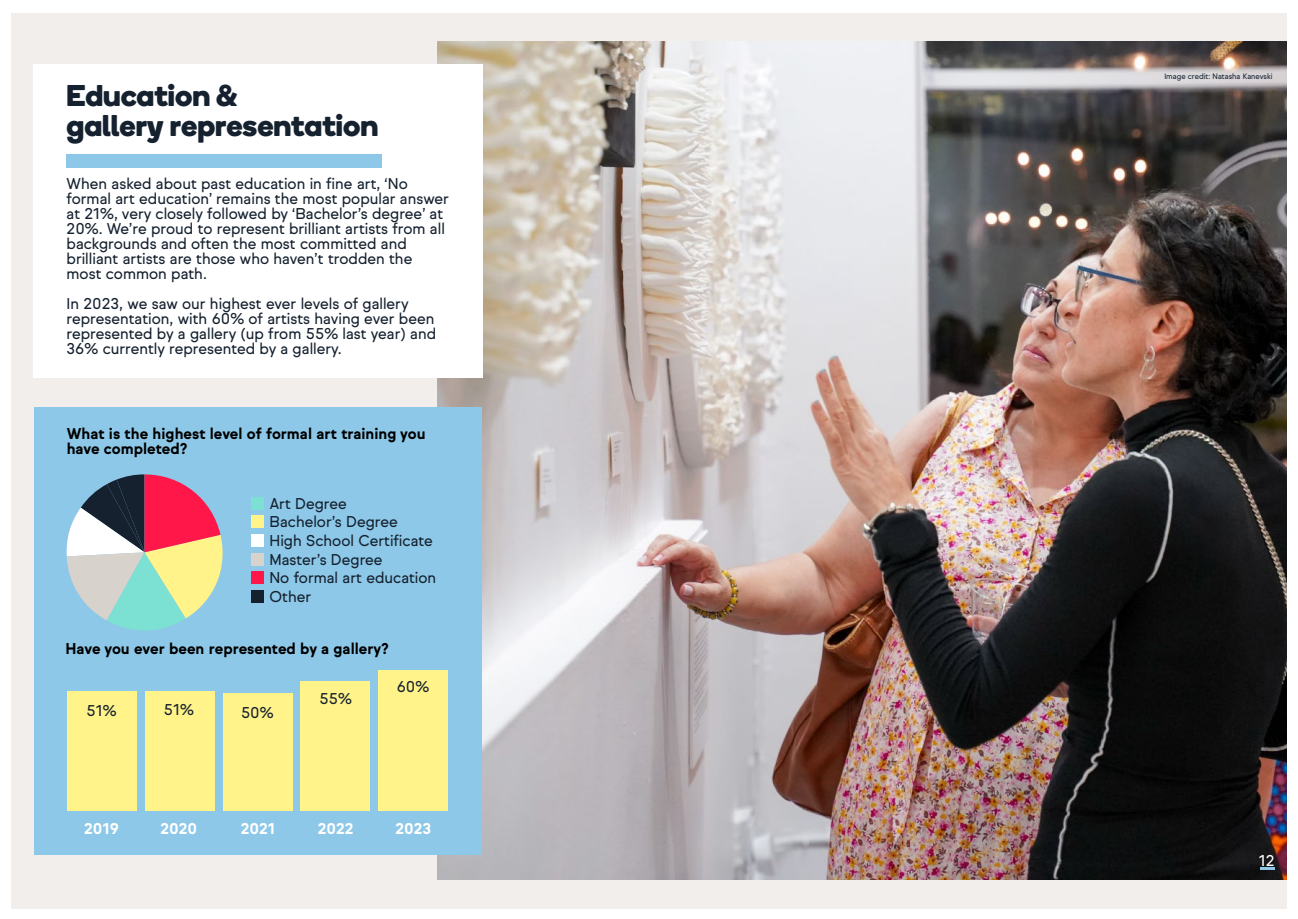
<style>
.page{position:relative;width:1298px;height:919px;background:#fff}
.page>*{position:absolute;margin:0;border:0;box-sizing:border-box;transform-origin:0 0}
.t1{font:30px/30px "Boing";color:#15212f}
.t2{font:15px/15px "Sul Sans";color:#15212f}
.t3{font:700 15px/15px "Sul Sans";color:#000}
.t4{font:700 15px "Sul Sans";color:#fff}
.t5{font:15px "Sul Sans";color:#fff}
.t6{font:7.5px "Sul Sans";color:#15212f}
</style>
<div class="page">
<div style="left:11px;top:13px;width:1275px;height:895px;background:#f1eeec"></div>
<img style="left:437px;top:42px;width:849px;height:837px">
<div style="left:34px;top:407px;width:447px;height:447px;background:#8dc8e8"></div>
<svg style="left:1259px;top:867px;width:15px;height:2px"></svg>
<div style="left:33px;top:65px;width:449px;height:313px;background:#fff"></div>
<div style="left:66px;top:154px;width:316px;height:13px;background:#8dc8e8"></div>
<svg style="left:66px;top:474px;width:157px;height:157px"></svg>
<div style="left:251px;top:497px;width:13px;height:12px;background:#7ce0d3"></div>
<div style="left:251px;top:515px;width:13px;height:13px;background:#fff38a"></div>
<div style="left:251px;top:534px;width:13px;height:13px;background:#fff"></div>
<div style="left:251px;top:553px;width:13px;height:13px;background:#d7d2cb"></div>
<div style="left:251px;top:590px;width:13px;height:13px;background:#15212f"></div>
<div style="left:251px;top:571px;width:13px;height:13px;background:#ff1749"></div>
<div style="left:378px;top:670px;width:70px;height:140px;background:#fff38a"></div>
<div style="left:300px;top:681px;width:70px;height:129px;background:#fff38a"></div>
<div style="left:223px;top:693px;width:69px;height:117px;background:#fff38a"></div>
<div style="left:145px;top:691px;width:70px;height:119px;background:#fff38a"></div>
<div style="left:67px;top:691px;width:70px;height:119px;background:#fff38a"></div>
<h1 class="t1" style="left:67px;top:81px;width:313px">Education &amp;<br>gallery representation</h1>
<p class="t2" style="left:67px;top:176px;width:384px">When asked about past education in fine art, ‘No formal art education’ remains the most popular answer at 21%, very closely followed by ‘Bachelor’s degree’ at 20%. We’re proud to represent brilliant artists from all backgrounds and often the most committed and brilliant artists are those who haven’t trodden the most common path.</p>
<p class="t2" style="left:67px;top:296px;width:371px">In 2023, we saw our highest ever levels of gallery representation, with 60% of artists having ever been represented by a gallery (up from 55% last year) and 36% currently represented by a gallery.</p>
<p class="t3" style="left:67px;top:426px;width:360px">What is the highest level of formal art training you have completed?</p>
<p class="t2" style="left:269px;top:494px;width:165px;line-height:18.8px">Art Degree<br>Bachelor’s Degree<br>High School Certificate<br>Master’s Degree</p>
<p class="t2" style="left:269px;top:589px;width:43px">Other</p>
<p class="t2" style="left:269px;top:570px;width:168px">No formal art education</p>
<p class="t3" style="left:66px;top:641px;width:325px">Have you ever been represented by a gallery?</p>
<p class="t2" style="left:87px;top:702px;width:32px">51%</p>
<p class="t2" style="left:164px;top:702px;width:32px">51%</p>
<p class="t2" style="left:241px;top:704px;width:34px">50%</p>
<p class="t2" style="left:319px;top:691px;width:34px">55%</p>
<p class="t2" style="left:397px;top:679px;width:34px">60%</p>
<p class="t4" style="left:84px;top:819px;width:36px">2019</p>
<p class="t4" style="left:161px;top:819px;width:38px">2020</p>
<p class="t4" style="left:241px;top:819px;width:36px">2021</p>
<p class="t4" style="left:318px;top:819px;width:37px">2022</p>
<p class="t4" style="left:395px;top:819px;width:37px">2023</p>
<p class="t6" style="left:1164px;top:72px;width:110px">Image credit: Natasha Kanevski</p>
<p class="t5" style="left:1258px;top:851px;width:17px">12</p>
</div>
